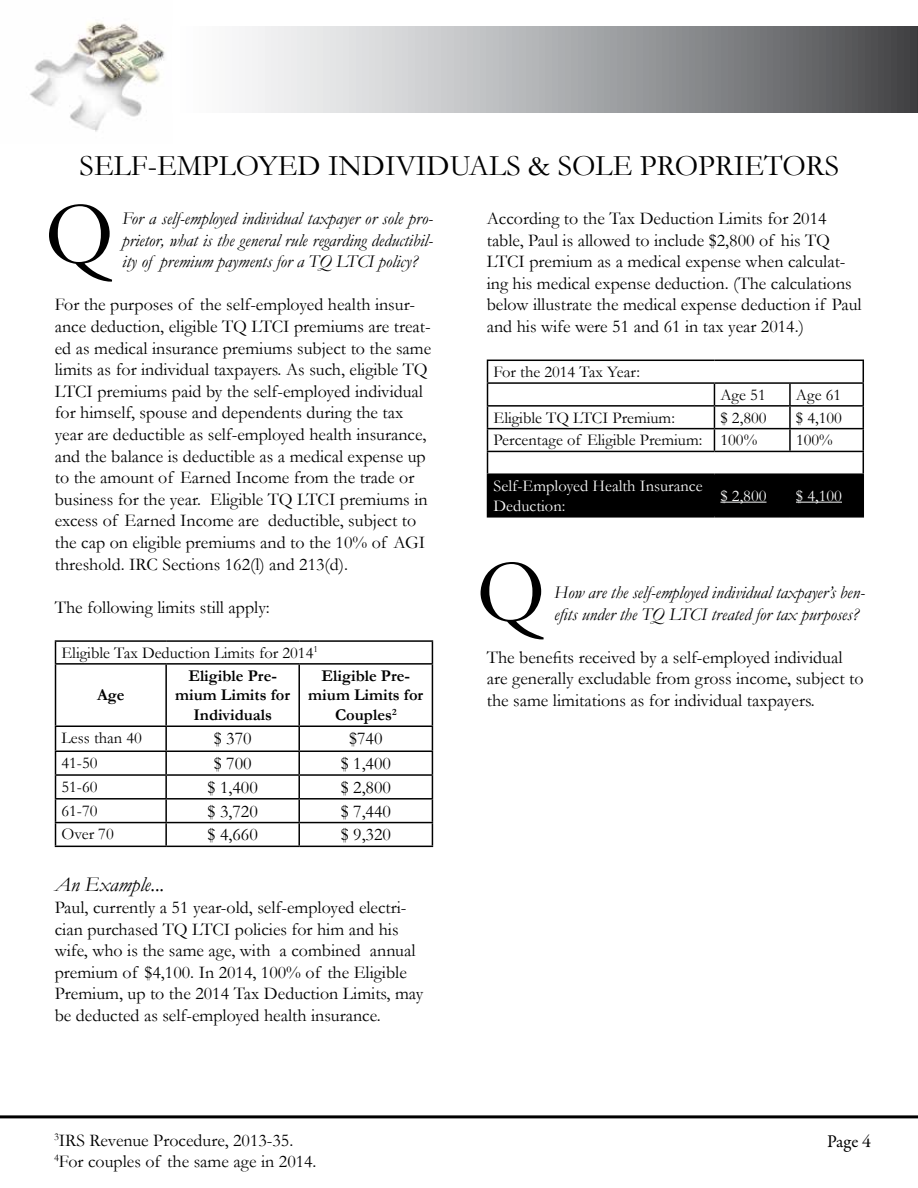
<style>
.page{position:relative;width:918px;height:1188px;background:#fff}
.page>*{position:absolute;margin:0;border:0;box-sizing:border-box;transform-origin:0 0}
.t1{font:90px "Garamond";color:#000}
.t2{font:30px "Garamond";color:#000}
.t3{font:italic 21px "Garamond";color:#000}
.t4{font:18px/21.6px "Garamond";color:#000}
.t5{font:italic 18px/21.6px "Garamond";color:#000;text-align:justify}
.t6{font:18px "Garamond Premr Pro";color:#000}
.t7{font:16.5px "Garamond";color:#000}
.t8{font:700 16.5px/19.8px "Garamond";color:#000;text-align:center}
.t9{font:16.5px/19.8px "Garamond";color:#fafafa}
.t10{font:16.5px "Garamond";color:#f8f9f9}
</style>
<div class="page">
<hr style="left:0;top:1115px;width:918px;height:3px;background:#000">
<hr style="left:55px;top:640px;width:111px;height:2px;background:#000">
<svg style="left:55px;top:642px;width:1px;height:21px"></svg>
<hr style="left:166px;top:640px;width:133px;height:2px;background:#000">
<hr style="left:299px;top:640px;width:134px;height:2px;background:#000">
<svg style="left:432px;top:642px;width:1px;height:21px"></svg>
<hr style="left:55px;top:663px;width:111px;height:2px;background:#000">
<hr style="left:55px;top:665px;width:1px;height:61px;background:#000">
<hr style="left:166px;top:663px;width:133px;height:2px;background:#000">
<hr style="left:165px;top:665px;width:2px;height:61px;background:#000">
<hr style="left:299px;top:663px;width:134px;height:2px;background:#000">
<hr style="left:298px;top:665px;width:2px;height:61px;background:#000">
<hr style="left:432px;top:665px;width:1px;height:61px;background:#000">
<hr style="left:55px;top:726px;width:111px;height:1px;background:#000">
<hr style="left:166px;top:726px;width:133px;height:1px;background:#000">
<hr style="left:165px;top:727px;width:2px;height:24px;background:#000">
<hr style="left:299px;top:726px;width:134px;height:1px;background:#000">
<hr style="left:298px;top:727px;width:2px;height:24px;background:#000">
<hr style="left:55px;top:751px;width:111px;height:1px;background:#000">
<hr style="left:166px;top:751px;width:133px;height:1px;background:#000">
<hr style="left:165px;top:752px;width:2px;height:22px;background:#000">
<hr style="left:299px;top:751px;width:134px;height:1px;background:#000">
<hr style="left:298px;top:752px;width:2px;height:22px;background:#000">
<hr style="left:55px;top:774px;width:111px;height:2px;background:#000">
<hr style="left:166px;top:774px;width:133px;height:2px;background:#000">
<hr style="left:165px;top:776px;width:2px;height:22px;background:#000">
<hr style="left:299px;top:774px;width:134px;height:2px;background:#000">
<hr style="left:298px;top:776px;width:2px;height:22px;background:#000">
<hr style="left:55px;top:798px;width:111px;height:2px;background:#000">
<hr style="left:166px;top:798px;width:133px;height:2px;background:#000">
<hr style="left:165px;top:800px;width:2px;height:22px;background:#000">
<hr style="left:299px;top:798px;width:134px;height:2px;background:#000">
<hr style="left:298px;top:800px;width:2px;height:22px;background:#000">
<hr style="left:55px;top:822px;width:111px;height:1px;background:#000">
<svg style="left:55px;top:727px;width:1px;height:119px"></svg>
<hr style="left:166px;top:822px;width:133px;height:1px;background:#000">
<hr style="left:165px;top:823px;width:2px;height:23px;background:#000">
<hr style="left:299px;top:822px;width:134px;height:1px;background:#000">
<hr style="left:298px;top:823px;width:2px;height:23px;background:#000">
<svg style="left:432px;top:727px;width:1px;height:119px"></svg>
<hr style="left:55px;top:846px;width:111px;height:1px;background:#000">
<hr style="left:166px;top:846px;width:133px;height:1px;background:#000">
<hr style="left:299px;top:846px;width:134px;height:1px;background:#000">
<div style="left:488px;top:474px;width:226px;height:43px;background:#000"></div>
<hr style="left:487px;top:360px;width:227px;height:1px;background:#000">
<hr style="left:714px;top:360px;width:76px;height:1px;background:#000">
<hr style="left:790px;top:360px;width:74px;height:1px;background:#000">
<hr style="left:487px;top:382px;width:227px;height:2px;background:#000">
<hr style="left:487px;top:405px;width:227px;height:2px;background:#000">
<hr style="left:487px;top:428px;width:227px;height:1px;background:#000">
<hr style="left:487px;top:451px;width:227px;height:1px;background:#000">
<svg style="left:487px;top:361px;width:1px;height:112px"></svg>
<svg style="left:714px;top:361px;width:150px;height:155px"></svg>
<hr style="left:790px;top:473px;width:74px;height:2px;background:#000">
<hr style="left:863px;top:475px;width:1px;height:41px;background:#000">
<hr style="left:790px;top:516px;width:74px;height:2px;background:#000">
<hr style="left:487px;top:473px;width:227px;height:2px;background:#000">
<hr style="left:487px;top:475px;width:1px;height:41px;background:#000">
<hr style="left:487px;top:516px;width:227px;height:2px;background:#000">
<hr style="left:714px;top:473px;width:76px;height:2px;background:#000">
<hr style="left:714px;top:475px;width:1px;height:41px;background:#000">
<hr style="left:789px;top:475px;width:2px;height:41px;background:#000">
<hr style="left:714px;top:516px;width:76px;height:2px;background:#000">
<hr style="left:720px;top:502px;width:47px;height:1px;background:#f8f9f9">
<hr style="left:796px;top:502px;width:46px;height:1px;background:#f8f9f9">
<img style="left:29px;top:21px;width:136px;height:111px">
<div style="left:173px;top:26px;width:745px;height:87px;background:linear-gradient(to right,#fff,#4b4d50)"></div>
<h2 class="t2" style="left:80px;top:145px;width:761px">SELF-EMPLOYED INDIVIDUALS &amp; SOLE PROPRIETORS</h2>
<h1 class="t1" style="left:45px;top:173px;width:71px">Q</h1>
<p class="t5" style="left:122px;top:207px;width:312px">For a self-employed individual taxpayer or sole pro&shy;prietor, what is the general rule regarding deductibil&shy;ity of premium payments for a TQ LTCI policy?</p>
<p class="t4" style="left:55px;top:293px;width:378px">For the purposes of the self-employed health insur&shy;ance deduction, eligible TQ LTCI premiums are treat&shy;ed as medical insurance premiums subject to the same limits as for individual taxpayers. As such, eligible TQ LTCI premiums paid by the self-employed individual for himself, spouse and dependents during the tax year are deductible as self-employed health insurance, and the balance is deductible as a medical expense up to the amount of Earned Income from the trade or business for the year. Eligible TQ LTCI premiums in excess of Earned Income are deductible, subject to the cap on eligible premiums and to the 10% of AGI threshold. IRC Sections 162(l) and 213(d).</p>
<p class="t4" style="left:55px;top:596px;width:217px">The following limits still apply:</p>
<p class="t7" style="left:62px;top:642px;width:258px">Eligible Tax Deduction Limits for 2014<sup>1</sup></p>
<p class="t8" style="left:97px;top:685px;width:29px">Age</p>
<p class="t8" style="left:175px;top:666px;width:116px">Eligible Pre&shy;mium Limits for<br>Individuals</p>
<p class="t8" style="left:308px;top:666px;width:116px">Eligible Pre&shy;mium Limits for<br>Couples<sup>2</sup></p>
<p class="t7" style="left:62px;top:727px;width:82px">Less than 40</p>
<p class="t4" style="left:214px;top:727px;width:39px">$ 370</p>
<p class="t4" style="left:349px;top:727px;width:35px">$740</p>
<p class="t7" style="left:62px;top:752px;width:38px">41-50</p>
<p class="t4" style="left:214px;top:752px;width:39px">$ 700</p>
<p class="t4" style="left:341px;top:752px;width:52px">$ 1,400</p>
<p class="t7" style="left:62px;top:776px;width:38px">51-60</p>
<p class="t4" style="left:208px;top:776px;width:52px">$ 1,400</p>
<p class="t4" style="left:341px;top:776px;width:52px">$ 2,800</p>
<p class="t7" style="left:62px;top:799px;width:38px">61-70</p>
<p class="t4" style="left:208px;top:800px;width:52px">$ 3,720</p>
<p class="t4" style="left:341px;top:800px;width:52px">$ 7,440</p>
<p class="t7" style="left:62px;top:823px;width:54px">Over 70</p>
<p class="t4" style="left:208px;top:823px;width:52px">$ 4,660</p>
<p class="t4" style="left:341px;top:823px;width:52px">$ 9,320</p>
<p class="t3" style="left:55px;top:871px;width:111px">An Example...</p>
<p class="t4" style="left:55px;top:896px;width:370px">Paul, currently a 51 year-old, self-employed electri&shy;cian purchased TQ LTCI policies for him and his wife, who is the same age, with a combined annual premium of $4,100. In 2014, 100% of the Eligible Premium, up to the 2014 Tax Deduction Limits, may be deducted as self-employed health insurance.</p>
<p class="t4" style="left:54px;top:1129px;width:264px"><sup>3</sup>IRS Revenue Procedure, 2013-35.<br><sup>4</sup>For couples of the same age in 2014.</p>
<p class="t4" style="left:487px;top:207px;width:376px">According to the Tax Deduction Limits for 2014 table, Paul is allowed to include $2,800 of his TQ LTCI premium as a medical expense when calculat&shy;ing his medical expense deduction. (The calculations below illustrate the medical expense deduction if Paul and his wife were 51 and 61 in tax year 2014.)</p>
<p class="t7" style="left:494px;top:361px;width:148px">For the 2014 Tax Year:</p>
<p class="t7" style="left:720px;top:384px;width:47px">Age 51</p>
<p class="t7" style="left:796px;top:384px;width:47px">Age 61</p>
<p class="t7" style="left:494px;top:406px;width:183px">Eligible TQ LTCI Premium:</p>
<p class="t7" style="left:720px;top:406px;width:48px">$ 2,800</p>
<p class="t7" style="left:796px;top:406px;width:48px">$ 4,100</p>
<p class="t7" style="left:494px;top:429px;width:265px">Percentage of Eligible Premium: 100%</p>
<p class="t7" style="left:796px;top:429px;width:38px">100%</p>
<p class="t9" style="left:494px;top:475px;width:211px">Self-Employed Health Insurance<br>Deduction:</p>
<p class="t10" style="left:720px;top:485px;width:48px">$ 2,800</p>
<p class="t10" style="left:796px;top:485px;width:48px">$ 4,100</p>
<h1 class="t1" style="left:476px;top:531px;width:71px">Q</h1>
<p class="t5" style="left:554px;top:581px;width:312px">How are the self-employed individual taxpayer’s ben&shy;efits under the TQ LTCI treated for tax purposes?</p>
<p class="t4" style="left:487px;top:646px;width:378px">The benefits received by a self-employed individual are generally excludable from gross income, subject to the same limitations as for individual taxpayers.</p>
<p class="t6" style="left:827px;top:1131px;width:45px">Page 4</p>
</div>
